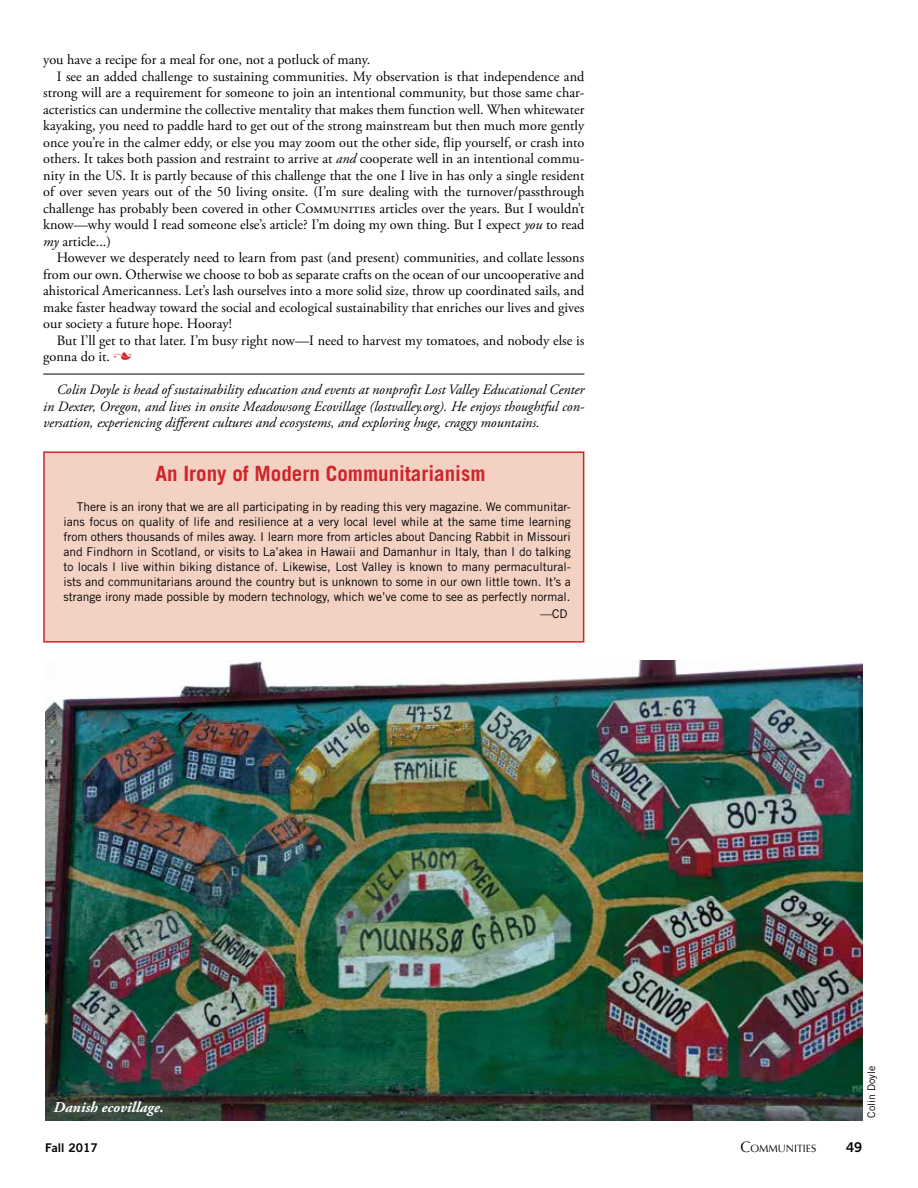
<style>
.page{position:relative;width:918px;height:1188px;background:#fff}
.page>*{position:absolute;margin:0;border:0;box-sizing:border-box;transform-origin:0 0}
.t1{font:700 21px "Trade Gothic";color:#d2232a}
.t2{font:italic 700 15px "Adobe Garamond Pro";color:#fff}
.t3{font:14.25px "Adobe Garamond Pro";color:#000}
.t4{font:italic 14.25px/16.5px "Adobe Garamond Pro";color:#000;text-align:justify}
.t5{font:13.5px "Trade Gothic Bold Two";color:#000}
.t6{font:12px/15px "Trade Gothic";color:#000;text-align:justify}
.t7{font:12px "Trade Gothic Bold Two";color:#000}
.t8{font:10.5px "Optima";color:#000}
.t9{font:10.5px "Trade Gothic";color:#000}
.s1{font-style:italic}
.s2{font-family:"Type Embellishments One Let Plain";color:#d2232a}
.s3{font-size:15px}
</style>
<div class="page">
<div style="left:43px;top:451px;width:541px;height:192px;background:#f3d1c3;border:2px solid #d2232a"></div>
<img style="left:45px;top:661px;width:817px;height:459px">
<hr style="left:43px;top:374px;width:541px;height:1px;background:#000">
<p class="t3" style="left:43px;top:51px;width:329px">you have a recipe for a meal for one, not a potluck of many.</p>
<p class="t3" style="left:57px;top:68px;width:529px">I see an added challenge to sustaining communities. My observation is that independence and</p>
<p class="t3" style="left:43px;top:84px;width:543px">strong will are a requirement for someone to join an intentional community, but those same char-</p>
<p class="t3" style="left:43px;top:101px;width:543px">acteristics can undermine the collective mentality that makes them function well. When whitewater</p>
<p class="t3" style="left:43px;top:117px;width:543px">kayaking, you need to paddle hard to get out of the strong mainstream but then much more gently</p>
<p class="t3" style="left:43px;top:134px;width:543px">once you’re in the calmer eddy, or else you may zoom out the other side, flip yourself, or crash into</p>
<p class="t3" style="left:43px;top:150px;width:543px">others. It takes both passion and restraint to arrive at <span class="s1">and</span> cooperate well in an intentional commu-</p>
<p class="t3" style="left:43px;top:167px;width:543px">nity in the US. It is partly because of this challenge that the one I live in has only a single resident</p>
<p class="t3" style="left:43px;top:183px;width:543px">of over seven years out of the 50 living onsite. (I’m sure dealing with the turnover/passthrough</p>
<p class="t3" style="left:43px;top:200px;width:543px">challenge has probably been covered in other Communities articles over the years. But I wouldn’t</p>
<p class="t3" style="left:43px;top:216px;width:543px">know—why would I read someone else’s article? I’m doing my own thing. But I expect <span class="s1">you</span> to read</p>
<p class="t3" style="left:43px;top:233px;width:69px"><span class="s1">my</span> article...)</p>
<p class="t3" style="left:57px;top:249px;width:529px">However we desperately need to learn from past (and present) communities, and collate lessons</p>
<p class="t3" style="left:43px;top:266px;width:543px">from our own. Otherwise we choose to bob as separate crafts on the ocean of our uncooperative and</p>
<p class="t3" style="left:43px;top:282px;width:543px">ahistorical Americanness. Let’s lash ourselves into a more solid size, throw up coordinated sails, and</p>
<p class="t3" style="left:43px;top:299px;width:543px">make faster headway toward the social and ecological sustainability that enriches our lives and gives</p>
<p class="t3" style="left:43px;top:315px;width:190px">our society a future hope. Hooray!</p>
<p class="t3" style="left:57px;top:332px;width:529px">But I’ll get to that later. I’m busy right now—I need to harvest my tomatoes, and nobody else is</p>
<p class="t3" style="left:43px;top:348px;width:90px">gonna do it. <span class="s2">n</span></p>
<p class="t4" style="left:43px;top:382px;width:543px;text-indent:13px">Colin Doyle is head of sustainability education and events at nonprofit Lost Valley Educational Center in Dexter, Oregon, and lives in onsite Meadowsong Ecovillage (lostvalley.org). He enjoys thoughtful con&shy;versation, experiencing different cultures and ecosystems, and exploring huge, craggy mountains.</p>
<h1 class="t1" style="left:155px;top:461px;width:332px">An Irony of Modern Communitarianism</h1>
<p class="t6" style="left:63px;top:499px;width:509px;text-indent:14px">There is an irony that we are all participating in by reading this very magazine. We communitar&shy;ians focus on quality of life and resilience at a very local level while at the same time learning from others thousands of miles away. I learn more from articles about Dancing Rabbit in Missouri and Findhorn in Scotland, or visits to La’akea in Hawaii and Damanhur in Italy, than I do talking to locals I live within biking distance of. Likewise, Lost Valley is known to many permacultural&shy;ists and communitarians around the country but is unknown to some in our own little town. It’s a strange irony made possible by modern technology, which we’ve come to see as perfectly normal.</p>
<p class="t6" style="left:540px;top:606px;width:29px">—CD</p>
<p class="t2" style="left:54px;top:1099px;width:112px">Danish ecovillage.</p>
<p class="t9" style="left:865px;top:1118px;width:53px;rotate:-90deg">Colin Doyle</p>
<p class="t7" style="left:45px;top:1140px;width:54px">Fall 2017</p>
<p class="t8" style="left:740px;top:1142px;width:77px"><span class="s3">C</span>OMMUNITIES</p>
<p class="t5" style="left:846px;top:1139px;width:18px">49</p>
</div>
